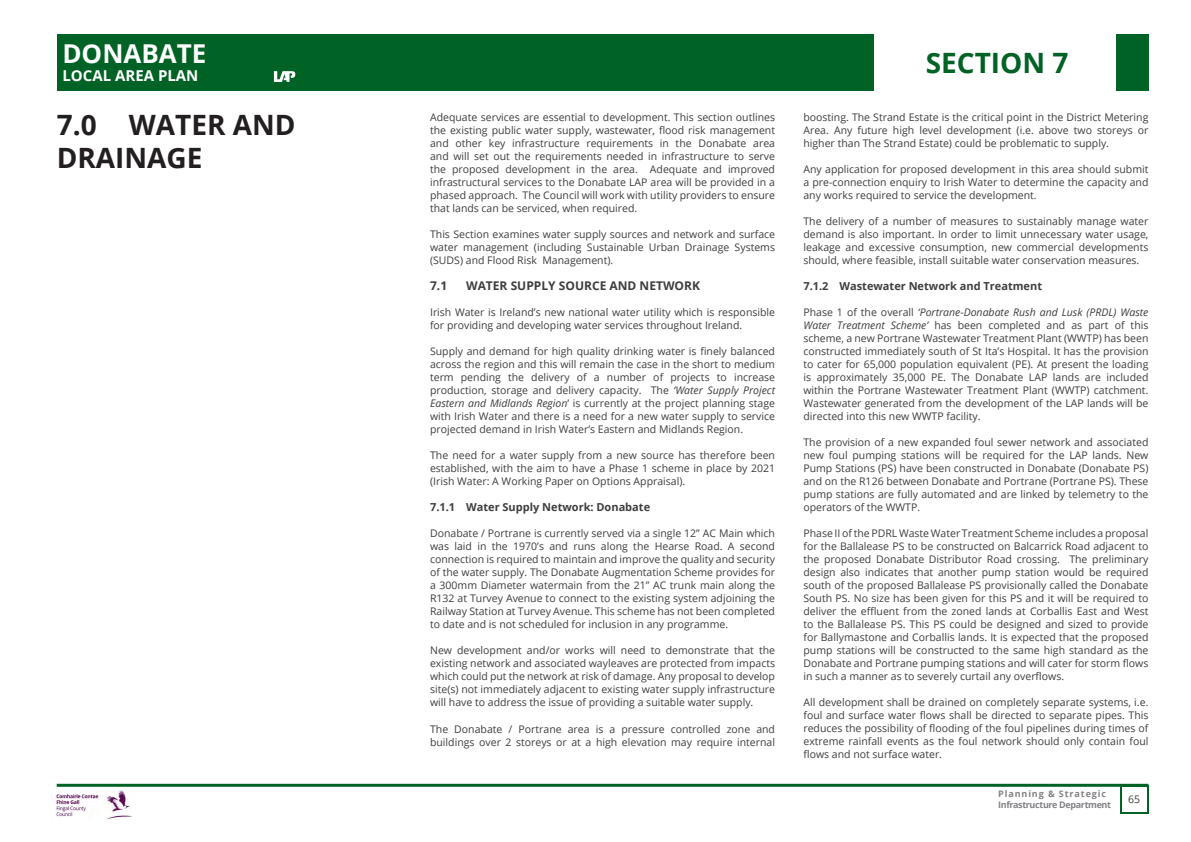
<style>
.page{position:relative;width:1191px;height:842px;background:#fff}
.page>*{position:absolute;margin:0;border:0;box-sizing:border-box;transform-origin:0 0}
.t1{font:700 28px/33.6px "Open Sans";color:#231f20}
.t2{font:700 28px "Open Sans";color:#006224}
.t3{font:700 26px "Open Sans";color:#fff}
.t4{font:700 15px "Open Sans";color:#fff}
.t5{font:700 12px "Open Sans";color:#3e3e3f}
.t6{font:700 11px "Open Sans";color:#3e3e3f}
.t7{font:10.5px/13px "Open Sans";color:#3e3e3f;text-align:justify}
.t8{font:700 9px/10.8px "Open Sans";letter-spacing:-.04em;color:#808285}
.s1{font-style:italic}
</style>
<div class="page">
<div style="left:57px;top:34px;width:1091px;height:57px;background:#006224"></div>
<div style="left:874px;top:33px;width:241px;height:59px;background:#fff"></div>
<hr style="left:57px;top:784px;width:1091px;height:3px;background:#006224">
<img style="left:55px;top:791px;width:77px;height:28px">
<svg style="left:274px;top:71px;width:21px;height:11px"></svg>
<div style="left:1120px;top:785px;width:28px;height:29px;background:linear-gradient(to right,#fff,#fff)"></div>
<div style="left:1122px;top:787px;width:24px;height:24px;background:#fff"></div>
<h2 class="t3" style="left:62px;top:36px;width:146px">DONABATE</h2>
<h3 class="t4" style="left:62px;top:65px;width:138px">LOCAL AREA PLAN</h3>
<p class="t1" style="left:57px;top:107px;width:240px">7.0 WATER AND<br>DRAINAGE</p>
<p class="t7" style="left:430px;top:111px;width:346px">Adequate services are essential to development. This section outlines the existing public water supply, wastewater, flood risk management and other key infrastructure requirements in the Donabate area and will set out the requirements needed in infrastructure to serve the proposed development in the area. Adequate and improved infrastructural services to the Donabate LAP area will be provided in a phased approach. The Council will work with utility providers to ensure that lands can be serviced, when required.</p>
<p class="t7" style="left:430px;top:228px;width:346px">This Section examines water supply sources and network and surface water management (including Sustainable Urban Drainage Systems (SUDS) and Flood Risk Management).</p>
<p class="t5" style="left:430px;top:278px;width:19px">7.1</p>
<p class="t5" style="left:466px;top:278px;width:235px">WATER SUPPLY SOURCE AND NETWORK</p>
<p class="t7" style="left:430px;top:306px;width:346px">Irish Water is Ireland’s new national water utility which is responsible for providing and developing water services throughout Ireland.</p>
<p class="t7" style="left:430px;top:345px;width:346px">Supply and demand for high quality drinking water is finely balanced across the region and this will remain the case in the short to medium term pending the delivery of a number of projects to increase production, storage and delivery capacity. The <span class="s1">‘Water Supply Project Eastern and Midlands Region</span>’ is currently at the project planning stage with Irish Water and there is a need for a new water supply to service projected demand in Irish Water’s Eastern and Midlands Region.</p>
<p class="t7" style="left:430px;top:449px;width:346px">The need for a water supply from a new source has therefore been established, with the aim to have a Phase 1 scheme in place by 2021 (Irish Water: A Working Paper on Options Appraisal).</p>
<p class="t6" style="left:430px;top:500px;width:222px">7.1.1 Water Supply Network: Donabate</p>
<p class="t7" style="left:430px;top:527px;width:346px">Donabate / Portrane is currently served via a single 12” AC Main which was laid in the 1970’s and runs along the Hearse Road. A second connection is required to maintain and improve the quality and security of the water supply. The Donabate Augmentation Scheme provides for a 300mm Diameter watermain from the 21” AC trunk main along the R132 at Turvey Avenue to connect to the existing system adjoining the Railway Station at Turvey Avenue. This scheme has not been completed to date and is not scheduled for inclusion in any programme.</p>
<p class="t7" style="left:430px;top:644px;width:346px">New development and/or works will need to demonstrate that the existing network and associated wayleaves are protected from impacts which could put the network at risk of damage. Any proposal to develop site(s) not immediately adjacent to existing water supply infrastructure will have to address the issue of providing a suitable water supply.</p>
<p class="t7" style="left:430px;top:722px;width:346px">The Donabate / Portrane area is a pressure controlled zone and buildings over 2 storeys or at a high elevation may require internal</p>
<p class="t2" style="left:925px;top:43px;width:144px">SECTION 7</p>
<p class="t7" style="left:803px;top:111px;width:346px">boosting. The Strand Estate is the critical point in the District Metering Area. Any future high level development (i.e. above two storeys or higher than The Strand Estate) could be problematic to supply.</p>
<p class="t7" style="left:803px;top:163px;width:346px">Any application for proposed development in this area should submit a pre-connection enquiry to Irish Water to determine the capacity and any works required to service the development.</p>
<p class="t7" style="left:803px;top:215px;width:346px">The delivery of a number of measures to sustainably manage water demand is also important. In order to limit unnecessary water usage, leakage and excessive consumption, new commercial developments should, where feasible, install suitable water conservation measures.</p>
<p class="t6" style="left:803px;top:279px;width:240px">7.1.2 Wastewater Network and Treatment</p>
<p class="t7" style="left:803px;top:306px;width:346px">Phase 1 of the overall <span class="s1">‘Portrane-Donabate Rush and Lusk (PRDL) Waste Water Treatment Scheme’</span> has been completed and as part of this scheme, a new Portrane Wastewater Treatment Plant (WWTP) has been constructed immediately south of St Ita’s Hospital. It has the provision to cater for 65,000 population equivalent (PE). At present the loading is approximately 35,000 PE. The Donabate LAP lands are included within the Portrane Wastewater Treatment Plant (WWTP) catchment.<br>Wastewater generated from the development of the LAP lands will be directed into this new WWTP facility.</p>
<p class="t7" style="left:803px;top:436px;width:346px">The provision of a new expanded foul sewer network and associated new foul pumping stations will be required for the LAP lands. New Pump Stations (PS) have been constructed in Donabate (Donabate PS) and on the R126 between Donabate and Portrane (Portrane PS). These pump stations are fully automated and are linked by telemetry to the operators of the WWTP.</p>
<p class="t7" style="left:803px;top:527px;width:346px">Phase II of the PDRL Waste Water Treatment Scheme includes a proposal for the Ballalease PS to be constructed on Balcarrick Road adjacent to the proposed Donabate Distributor Road crossing. The preliminary design also indicates that another pump station would be required south of the proposed Ballalease PS provisionally called the Donabate South PS. No size has been given for this PS and it will be required to deliver the effluent from the zoned lands at Corballis East and West to the Ballalease PS. This PS could be designed and sized to provide for Ballymastone and Corballis lands. It is expected that the proposed pump stations will be constructed to the same high standard as the Donabate and Portrane pumping stations and will cater for storm flows in such a manner as to severely curtail any overflows.</p>
<p class="t7" style="left:803px;top:696px;width:346px">All development shall be drained on completely separate systems, i.e. foul and surface water flows shall be directed to separate pipes. This reduces the possibility of flooding of the foul pipelines during times of extreme rainfall events as the foul network should only contain foul flows and not surface water.</p>
<p class="t8" style="left:998px;top:788px;width:114px">Planning &amp; Strategic<br>Infrastructure Department</p>
<p class="t7" style="left:1128px;top:792px;width:14px">65</p>
</div>
